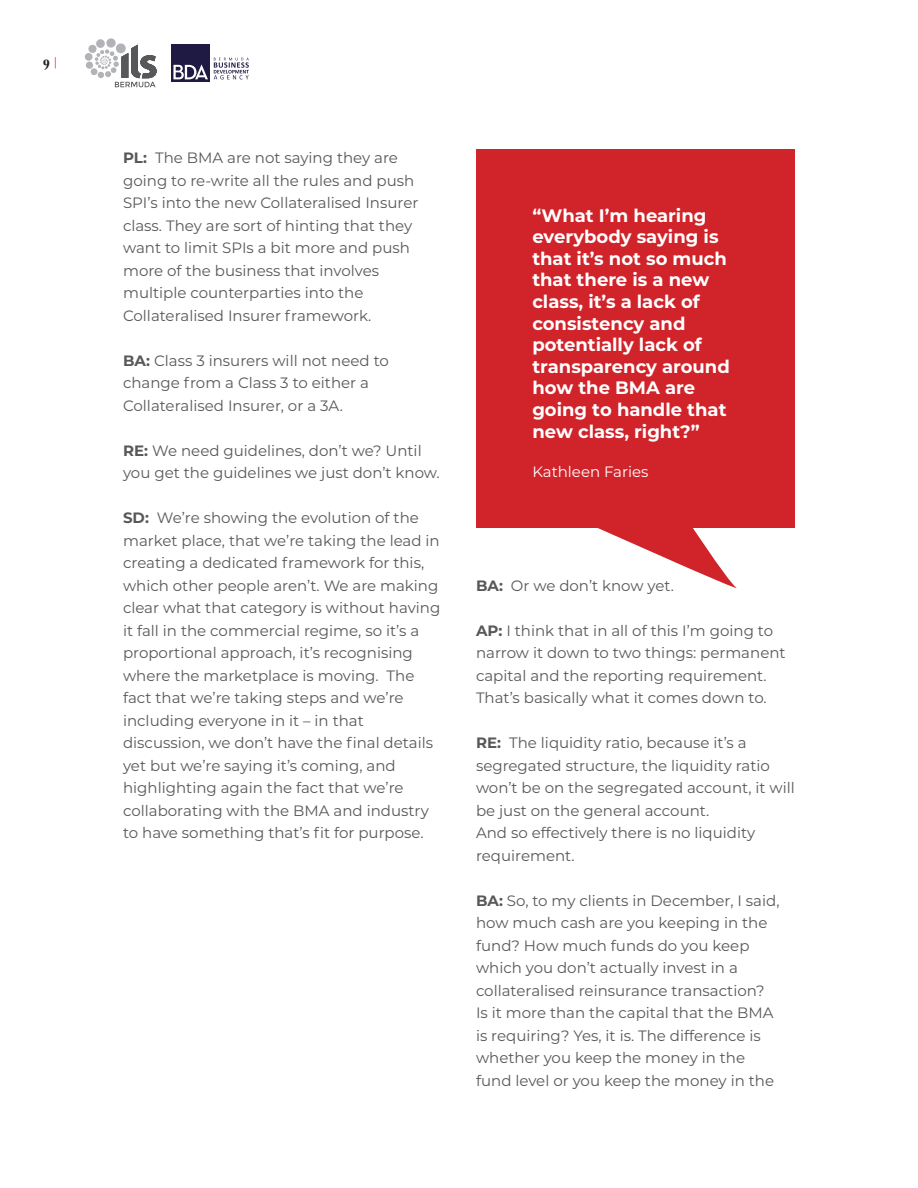
<style>
.page{position:relative;width:918px;height:1188px;background:#fff}
.page>*{position:absolute;margin:0;border:0;box-sizing:border-box;transform-origin:0 0}
.t1{font:700 18px/21.6px "Montserrat";color:#fff}
.t2{font:15px/22.5px "Montserrat";color:#57585a}
.t3{font:15px "Montserrat";color:#fff}
.t4{font:700 15px "Mermaid";color:#231f20}
.s1{font-family:"Montserrat";font-weight:400;font-size:12px;color:#fb333e}
.s2{font-weight:700}
</style>
<div class="page">
<svg style="left:85px;top:38px;width:72px;height:49px"></svg>
<div style="left:171px;top:44px;width:39px;height:38px;background:#1e1a43"></div>
<svg style="left:173px;top:65px;width:35px;height:14px"></svg>
<svg style="left:214px;top:58px;width:35px;height:21px"></svg>
<div style="left:476px;top:149px;width:319px;height:378px;background:#d1232a"></div>
<svg style="left:581px;top:527px;width:164px;height:61px"></svg>
<p class="t4" style="left:43px;top:54px;width:16px">9 <span class="s1">|</span></p>
<p class="t2" style="left:123px;top:146px;width:276px"><span class="s2">PL:</span> The BMA are not saying they are</p>
<p class="t2" style="left:123px;top:169px;width:297px">going to re-write all the rules and push SPI’s into the new Collateralised Insurer class. They are sort of hinting that they want to limit SPIs a bit more and push more of the business that involves</p>
<p class="t2" style="left:123px;top:281px;width:242px">multiple counterparties into the</p>
<p class="t2" style="left:123px;top:304px;width:250px">Collateralised Insurer framework.</p>
<p class="t2" style="left:123px;top:349px;width:267px"><span class="s2">BA:</span> Class 3 insurers will not need to change from a Class 3 to either a</p>
<p class="t2" style="left:123px;top:394px;width:221px">Collateralised Insurer, or a 3A.</p>
<p class="t2" style="left:123px;top:439px;width:318px"><span class="s2">RE:</span> We need guidelines, don’t we? Until you get the guidelines we just don’t know.</p>
<p class="t2" style="left:123px;top:506px;width:319px"><span class="s2">SD:</span> We’re showing the evolution of the market place, that we’re taking the lead in creating a dedicated framework for this, which other people aren’t. We are making clear what that category is without having it fall in the commercial regime, so it’s a proportional approach, it’s recognising where the marketplace is moving. The fact that we’re taking steps and we’re</p>
<p class="t2" style="left:123px;top:709px;width:242px">including everyone in it – in that</p>
<p class="t2" style="left:123px;top:731px;width:312px">discussion, we don’t have the final details yet but we’re saying it’s coming, and</p>
<p class="t2" style="left:123px;top:776px;width:282px">highlighting again the fact that we’re</p>
<p class="t2" style="left:123px;top:799px;width:307px">collaborating with the BMA and industry to have something that’s fit for purpose.</p>
<p class="t1" style="left:532px;top:203px;width:199px">“What I’m hearing everybody saying is that it’s not so much that there is a new class, it’s a lack of consistency and potentially lack of transparency around how the BMA are going to handle that new class, right?”</p>
<p class="t3" style="left:532px;top:461px;width:118px">Kathleen Faries</p>
<p class="t2" style="left:476px;top:574px;width:199px"><span class="s2">BA:</span> Or we don’t know yet.</p>
<p class="t2" style="left:476px;top:619px;width:311px"><span class="s2">AP:</span> I think that in all of this I’m going to narrow it down to two things: permanent capital and the reporting requirement.<br>That’s basically what it comes down to.</p>
<p class="t2" style="left:476px;top:731px;width:272px"><span class="s2">RE:</span> The liquidity ratio, because it’s a</p>
<p class="t2" style="left:476px;top:754px;width:320px">segregated structure, the liquidity ratio won’t be on the segregated account, it will be just on the general account.</p>
<p class="t2" style="left:476px;top:821px;width:281px">And so effectively there is no liquidity requirement.</p>
<p class="t2" style="left:476px;top:889px;width:305px"><span class="s2">BA:</span> So, to my clients in December, I said, how much cash are you keeping in the fund? How much funds do you keep which you don’t actually invest in a</p>
<p class="t2" style="left:476px;top:979px;width:290px">collateralised reinsurance transaction?</p>
<p class="t2" style="left:476px;top:1001px;width:299px">Is it more than the capital that the BMA</p>
<p class="t2" style="left:476px;top:1024px;width:286px">is requiring? Yes, it is. The difference is whether you keep the money in the</p>
<p class="t2" style="left:476px;top:1069px;width:300px">fund level or you keep the money in the</p>
</div>
